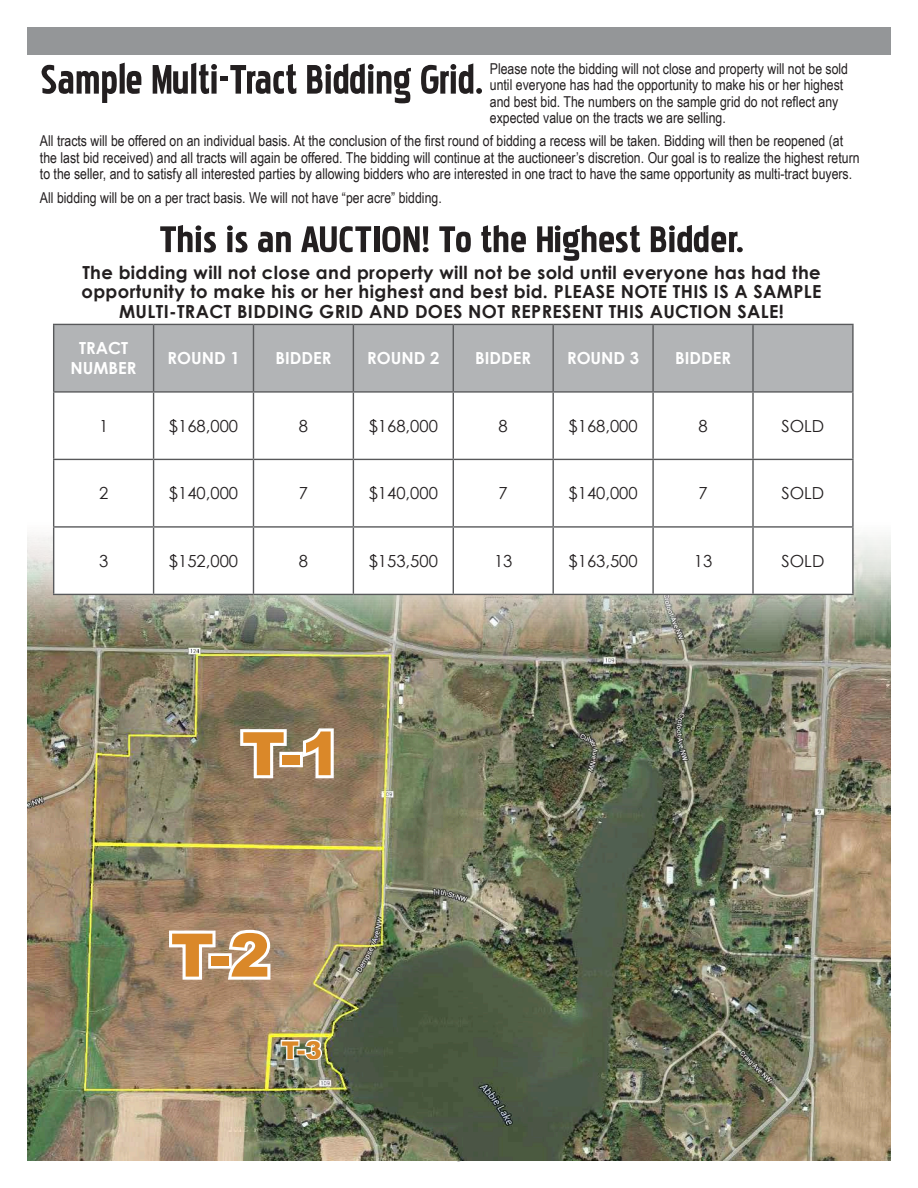
<style>
.page{position:relative;width:918px;height:1188px;background:#fff}
.page>*{position:absolute;margin:0;border:0;box-sizing:border-box;transform-origin:0 0}
.t1{font:900 60px "Arial";color:#da8829}
.t2{font:51px "Pakenham";color:#231f20}
.t3{font:45.9px "Pakenham";color:#231f20;scale:1.11 1}
.t4{font:900 24.45px "Arial";color:#da8829}
.t5{font:700 18px/19.5px "Century Gothic";letter-spacing:.02em;color:#231f20;text-align:center}
.t6{font:16.65px "Century Gothic";color:#231f20}
.t7{font:700 16.65px/20px "Century Gothic";color:#fff;text-align:center}
.t8{font:15px/16.5px "Arial Narrow";color:#231f20}
</style>
<div class="page">
<div style="left:27px;top:27px;width:864px;height:28px;background:#949698"></div>
<img style="left:27px;top:532px;width:864px;height:629px">
<div style="left:54px;top:325px;width:798px;height:66px;background:#b2b4b6"></div>
<svg style="left:54px;top:393px;width:798px;height:201px"></svg>
<hr style="left:53px;top:324px;width:101px;height:1px;background:#58595b">
<hr style="left:53px;top:325px;width:1px;height:66px;background:#58595b">
<hr style="left:154px;top:324px;width:99px;height:1px;background:#58595b">
<hr style="left:153px;top:325px;width:1px;height:66px;background:#58595b">
<hr style="left:253px;top:324px;width:100px;height:1px;background:#58595b">
<hr style="left:253px;top:325px;width:1px;height:66px;background:#58595b">
<hr style="left:353px;top:324px;width:100px;height:1px;background:#58595b">
<hr style="left:353px;top:325px;width:1px;height:66px;background:#58595b">
<hr style="left:453px;top:324px;width:100px;height:1px;background:#58595b">
<hr style="left:453px;top:325px;width:1px;height:66px;background:#58595b">
<hr style="left:553px;top:324px;width:100px;height:1px;background:#58595b">
<hr style="left:553px;top:325px;width:1px;height:66px;background:#58595b">
<hr style="left:653px;top:324px;width:100px;height:1px;background:#58595b">
<hr style="left:652px;top:325px;width:2px;height:66px;background:#58595b">
<hr style="left:753px;top:324px;width:101px;height:1px;background:#58595b">
<hr style="left:752px;top:325px;width:2px;height:66px;background:#58595b">
<hr style="left:852px;top:325px;width:2px;height:66px;background:#58595b">
<hr style="left:53px;top:391px;width:101px;height:2px;background:#58595b">
<hr style="left:53px;top:393px;width:1px;height:66px;background:#58595b">
<hr style="left:154px;top:391px;width:99px;height:2px;background:#58595b">
<hr style="left:153px;top:393px;width:1px;height:66px;background:#58595b">
<hr style="left:253px;top:391px;width:100px;height:2px;background:#58595b">
<hr style="left:253px;top:393px;width:1px;height:66px;background:#58595b">
<hr style="left:353px;top:391px;width:100px;height:2px;background:#58595b">
<hr style="left:353px;top:393px;width:1px;height:66px;background:#58595b">
<hr style="left:453px;top:391px;width:100px;height:2px;background:#58595b">
<hr style="left:453px;top:393px;width:1px;height:66px;background:#58595b">
<hr style="left:553px;top:391px;width:100px;height:2px;background:#58595b">
<hr style="left:553px;top:393px;width:1px;height:66px;background:#58595b">
<hr style="left:653px;top:391px;width:100px;height:2px;background:#58595b">
<hr style="left:652px;top:393px;width:2px;height:66px;background:#58595b">
<hr style="left:753px;top:391px;width:101px;height:2px;background:#58595b">
<hr style="left:752px;top:393px;width:2px;height:66px;background:#58595b">
<hr style="left:852px;top:393px;width:2px;height:66px;background:#58595b">
<hr style="left:53px;top:459px;width:101px;height:1px;background:#58595b">
<hr style="left:53px;top:460px;width:1px;height:66px;background:#58595b">
<hr style="left:154px;top:459px;width:99px;height:1px;background:#58595b">
<hr style="left:153px;top:460px;width:1px;height:66px;background:#58595b">
<hr style="left:253px;top:459px;width:100px;height:1px;background:#58595b">
<hr style="left:253px;top:460px;width:1px;height:66px;background:#58595b">
<hr style="left:353px;top:459px;width:100px;height:1px;background:#58595b">
<hr style="left:353px;top:460px;width:1px;height:66px;background:#58595b">
<hr style="left:453px;top:459px;width:100px;height:1px;background:#58595b">
<hr style="left:453px;top:460px;width:1px;height:66px;background:#58595b">
<hr style="left:553px;top:459px;width:100px;height:1px;background:#58595b">
<hr style="left:553px;top:460px;width:1px;height:66px;background:#58595b">
<hr style="left:653px;top:459px;width:100px;height:1px;background:#58595b">
<hr style="left:652px;top:460px;width:2px;height:66px;background:#58595b">
<hr style="left:753px;top:459px;width:101px;height:1px;background:#58595b">
<hr style="left:752px;top:460px;width:2px;height:66px;background:#58595b">
<hr style="left:852px;top:460px;width:2px;height:66px;background:#58595b">
<hr style="left:53px;top:526px;width:101px;height:2px;background:#58595b">
<hr style="left:53px;top:528px;width:1px;height:66px;background:#58595b">
<hr style="left:154px;top:526px;width:99px;height:2px;background:#58595b">
<hr style="left:153px;top:528px;width:1px;height:66px;background:#58595b">
<hr style="left:253px;top:526px;width:100px;height:2px;background:#58595b">
<hr style="left:253px;top:528px;width:1px;height:66px;background:#58595b">
<hr style="left:353px;top:526px;width:100px;height:2px;background:#58595b">
<hr style="left:353px;top:528px;width:1px;height:66px;background:#58595b">
<hr style="left:453px;top:526px;width:100px;height:2px;background:#58595b">
<hr style="left:453px;top:528px;width:1px;height:66px;background:#58595b">
<hr style="left:553px;top:526px;width:100px;height:2px;background:#58595b">
<hr style="left:553px;top:528px;width:1px;height:66px;background:#58595b">
<hr style="left:653px;top:526px;width:100px;height:2px;background:#58595b">
<hr style="left:652px;top:528px;width:2px;height:66px;background:#58595b">
<hr style="left:753px;top:526px;width:101px;height:2px;background:#58595b">
<hr style="left:752px;top:528px;width:2px;height:66px;background:#58595b">
<hr style="left:852px;top:528px;width:2px;height:66px;background:#58595b">
<hr style="left:53px;top:594px;width:101px;height:1px;background:#58595b">
<hr style="left:154px;top:594px;width:99px;height:1px;background:#58595b">
<hr style="left:253px;top:594px;width:100px;height:1px;background:#58595b">
<hr style="left:353px;top:594px;width:100px;height:1px;background:#58595b">
<hr style="left:453px;top:594px;width:100px;height:1px;background:#58595b">
<hr style="left:553px;top:594px;width:100px;height:1px;background:#58595b">
<hr style="left:653px;top:594px;width:100px;height:1px;background:#58595b">
<hr style="left:753px;top:594px;width:101px;height:1px;background:#58595b">
<svg style="left:237px;top:726px;width:53px;height:55px"></svg>
<div style="left:279px;top:752px;width:24px;height:15px;border:6px solid #fff"></div>
<svg style="left:300px;top:723px;width:37px;height:58px"></svg>
<svg style="left:166px;top:927px;width:53px;height:56px"></svg>
<div style="left:208px;top:953px;width:24px;height:16px;border:6px solid #fff"></div>
<svg style="left:225px;top:925px;width:50px;height:58px"></svg>
<svg style="left:279px;top:1038px;width:45px;height:24px"></svg>
<h2 class="t2" style="left:40px;top:57px;width:445px">Sample Multi-Tract Bidding Grid.</h2>
<p class="t8" style="left:490px;top:60px;width:360px">Please note the bidding will not close and property will not be sold until everyone has had the opportunity to make his or her highest and best bid. The numbers on the sample grid do not reflect any expected value on the tracts we are selling.</p>
<p class="t8" style="left:40px;top:132px;width:821px">All tracts will be offered on an individual basis. At the conclusion of the first round of bidding a recess will be taken. Bidding will then be reopened (at the last bid received) and all tracts will again be offered. The bidding will continue at the auctioneer’s discretion. Our goal is to realize the highest return to the seller, and to satisfy all interested parties by allowing bidders who are interested in one tract to have the same opportunity as multi-tract buyers.</p>
<p class="t8" style="left:40px;top:189px;width:403px">All bidding will be on a per tract basis. We will not have “per acre” bidding.</p>
<h3 class="t3" style="left:159px;top:219px;width:528px">This is an AUCTION! To the Highest Bidder.</h3>
<p class="t5" style="left:81px;top:262px;width:742px">The bidding will not close and property will not be sold until everyone has had the opportunity to make his or her highest and best bid. PLEASE NOTE THIS IS A SAMPLE<br>MULTI-TRACT BIDDING GRID AND DOES NOT REPRESENT THIS AUCTION SALE!</p>
<p class="t7" style="left:71px;top:338px;width:67px">TRACT<br>NUMBER</p>
<p class="t7" style="left:167px;top:348px;width:74px">ROUND 1</p>
<p class="t7" style="left:275px;top:348px;width:57px">BIDDER</p>
<p class="t7" style="left:367px;top:348px;width:74px">ROUND 2</p>
<p class="t7" style="left:475px;top:348px;width:57px">BIDDER</p>
<p class="t7" style="left:567px;top:348px;width:74px">ROUND 3</p>
<p class="t7" style="left:675px;top:348px;width:57px">BIDDER</p>
<p class="t6" style="left:99px;top:414px;width:11px">1</p>
<p class="t6" style="left:169px;top:414px;width:71px">$168,000</p>
<p class="t6" style="left:299px;top:414px;width:11px">8</p>
<p class="t6" style="left:369px;top:414px;width:71px">$168,000</p>
<p class="t6" style="left:499px;top:414px;width:11px">8</p>
<p class="t6" style="left:569px;top:414px;width:71px">$168,000</p>
<p class="t6" style="left:698px;top:414px;width:11px">8</p>
<p class="t6" style="left:782px;top:414px;width:44px">SOLD</p>
<p class="t6" style="left:99px;top:482px;width:11px">2</p>
<p class="t6" style="left:169px;top:482px;width:71px">$140,000</p>
<p class="t6" style="left:299px;top:482px;width:11px">7</p>
<p class="t6" style="left:369px;top:482px;width:71px">$140,000</p>
<p class="t6" style="left:499px;top:482px;width:11px">7</p>
<p class="t6" style="left:569px;top:482px;width:71px">$140,000</p>
<p class="t6" style="left:698px;top:482px;width:11px">7</p>
<p class="t6" style="left:782px;top:482px;width:44px">SOLD</p>
<p class="t6" style="left:99px;top:549px;width:11px">3</p>
<p class="t6" style="left:169px;top:549px;width:71px">$152,000</p>
<p class="t6" style="left:299px;top:549px;width:11px">8</p>
<p class="t6" style="left:369px;top:549px;width:71px">$153,500</p>
<p class="t6" style="left:494px;top:549px;width:20px">13</p>
<p class="t6" style="left:569px;top:549px;width:71px">$163,500</p>
<p class="t6" style="left:694px;top:549px;width:20px">13</p>
<p class="t6" style="left:782px;top:549px;width:44px">SOLD</p>
<h1 class="t1" style="left:242px;top:710px;width:101px">T-1</h1>
<h1 class="t1" style="left:171px;top:912px;width:101px">T-2</h1>
<h3 class="t4" style="left:281px;top:1032px;width:42px">T-3</h3>
</div>
